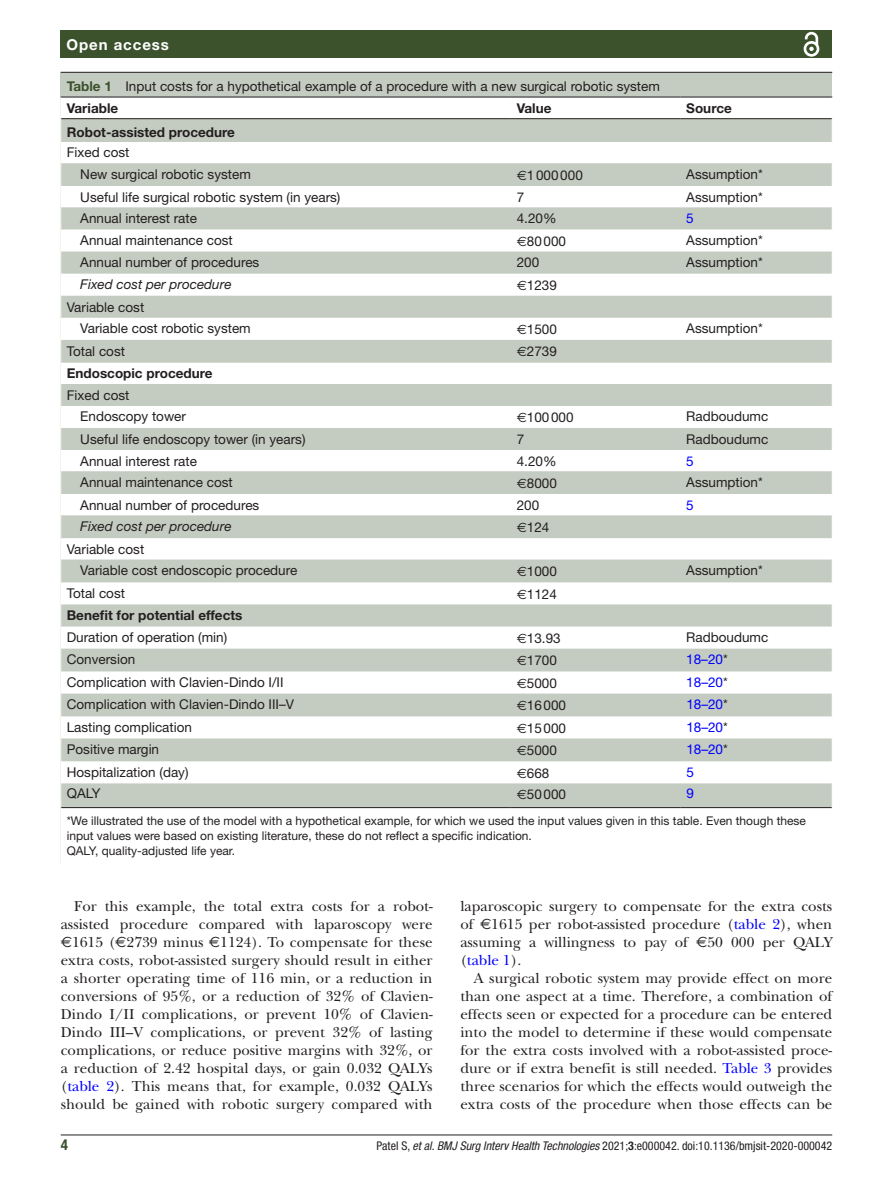
<style>
.page{position:relative;width:893px;height:1191px;background:#fff}
.page>*{position:absolute;margin:0;border:0;box-sizing:border-box;transform-origin:0 0}
.t1{font:15px/18px "New Baskerville";color:#231f20;text-align:right}
.t2{font:700 15px "Helvetica Neue LT Std";letter-spacing:.065em;color:#fff}
.t3{font:15px "New Baskerville";color:#00f}
.t4{font:700 condensed 15px "Helvetica Neue LT Std";color:#3b522d}
.t5{font:13.5px/21.6px "Helvetica Neue LT Std";color:#231f20}
.t6{font:700 13.5px "Helvetica Neue LT Std";color:#231f20}
.t7{font:italic 13.5px "Helvetica Neue LT Std";color:#231f20}
.t8{font:13.5px "Helvetica Neue LT Std";color:#00f}
.t9{font:12px/15px "Helvetica Neue LT Std";color:#231f20}
.t10{font:condensed 12px "Helvetica Neue LT Std";color:#231f20}
.s1{font-weight:700;color:#3b522d}
.s2{font-weight:700}
.s3{color:#231f20}
.s4{color:#00f}
.s5{font-style:italic}
</style>
<div class="page">
<hr style="left:61px;top:1134px;width:771px;height:1px;background:#231f20">
<div style="left:61px;top:31px;width:771px;height:27px;background:#3b522d"></div>
<svg style="left:803px;top:31px;width:17px;height:26px"></svg>
<div style="left:61px;top:73px;width:771px;height:791px;background:#c4cbc0"></div>
<hr style="left:61px;top:72px;width:771px;height:1px;background:#231f20">
<div style="left:61px;top:98px;width:771px;height:766px;background:#fff"></div>
<svg style="left:61px;top:119px;width:771px;height:688px"></svg>
<hr style="left:61px;top:97px;width:450px;height:1px;background:#231f20">
<hr style="left:61px;top:118px;width:450px;height:1px;background:#231f20">
<hr style="left:511px;top:97px;width:169px;height:1px;background:#231f20">
<hr style="left:511px;top:118px;width:169px;height:1px;background:#231f20">
<hr style="left:680px;top:97px;width:152px;height:1px;background:#231f20">
<hr style="left:680px;top:118px;width:152px;height:1px;background:#231f20">
<hr style="left:511px;top:807px;width:169px;height:1px;background:#231f20">
<hr style="left:680px;top:807px;width:152px;height:1px;background:#231f20">
<hr style="left:61px;top:807px;width:450px;height:1px;background:#231f20">
<svg style="left:60px;top:97px;width:1px;height:710px"></svg>
<hr style="left:67px;top:839px;width:765px;height:2px;background:#fff">
<hr style="left:67px;top:854px;width:765px;height:2px;background:#fff">
<svg style="left:517px;top:171px;width:9px;height:9px"></svg>
<svg style="left:517px;top:236px;width:9px;height:10px"></svg>
<svg style="left:517px;top:280px;width:9px;height:10px"></svg>
<svg style="left:517px;top:325px;width:9px;height:9px"></svg>
<svg style="left:517px;top:347px;width:9px;height:9px"></svg>
<svg style="left:517px;top:413px;width:9px;height:9px"></svg>
<svg style="left:517px;top:479px;width:9px;height:9px"></svg>
<svg style="left:517px;top:523px;width:9px;height:9px"></svg>
<svg style="left:517px;top:567px;width:9px;height:9px"></svg>
<svg style="left:517px;top:589px;width:9px;height:10px"></svg>
<svg style="left:517px;top:633px;width:9px;height:10px"></svg>
<svg style="left:517px;top:656px;width:9px;height:9px"></svg>
<svg style="left:517px;top:678px;width:9px;height:10px"></svg>
<svg style="left:517px;top:701px;width:9px;height:9px"></svg>
<svg style="left:517px;top:723px;width:9px;height:10px"></svg>
<svg style="left:517px;top:746px;width:9px;height:9px"></svg>
<svg style="left:517px;top:768px;width:9px;height:10px"></svg>
<svg style="left:517px;top:789px;width:9px;height:9px"></svg>
<p class="t2" style="left:66px;top:35px;width:104px">Open access</p>
<p class="t5" style="left:67px;top:75px;width:595px;line-height:22px"><span class="s1">Table 1</span> Input costs for a hypothetical example of a procedure with a new surgical robotic system<br><span class="s2">Variable</span></p>
<p class="t6" style="left:517px;top:99px;width:36px">Value</p>
<p class="t6" style="left:686px;top:99px;width:47px">Source</p>
<p class="t6" style="left:67px;top:124px;width:170px">Robot-assisted procedure</p>
<p class="t5" style="left:80px;top:142px;width:172px;text-indent:-14px">Fixed cost<br>New surgical robotic system</p>
<p class="t5" style="left:527px;top:164px;width:57px">1000000</p>
<p class="t5" style="left:686px;top:163px;width:78px">Assumption*</p>
<p class="t5" style="left:80px;top:186px;width:262px">Useful life surgical robotic system (in years)</p>
<p class="t5" style="left:517px;top:186px;width:9px">7</p>
<p class="t5" style="left:686px;top:186px;width:78px">Assumption*</p>
<p class="t5" style="left:80px;top:207px;width:118px">Annual interest rate</p>
<p class="t5" style="left:517px;top:207px;width:41px">4.20%</p>
<p class="t8" style="left:686px;top:210px;width:9px">5</p>
<p class="t5" style="left:80px;top:229px;width:154px">Annual maintenance cost</p>
<p class="t5" style="left:527px;top:230px;width:41px">80000</p>
<p class="t5" style="left:686px;top:229px;width:78px">Assumption*</p>
<p class="t5" style="left:80px;top:252px;width:181px">Annual number of procedures</p>
<p class="t5" style="left:517px;top:252px;width:24px">200</p>
<p class="t5" style="left:686px;top:252px;width:78px">Assumption*</p>
<p class="t7" style="left:80px;top:276px;width:153px">Fixed cost per procedure</p>
<p class="t5" style="left:527px;top:274px;width:32px">1239</p>
<p class="t5" style="left:80px;top:296px;width:172px;text-indent:-14px">Variable cost<br>Variable cost robotic system</p>
<p class="t5" style="left:527px;top:318px;width:32px">1500</p>
<p class="t5" style="left:686px;top:317px;width:78px">Assumption*</p>
<p class="t5" style="left:67px;top:340px;width:60px">Total cost</p>
<p class="t5" style="left:527px;top:341px;width:32px">2739</p>
<p class="t6" style="left:67px;top:365px;width:147px">Endoscopic procedure</p>
<p class="t5" style="left:80px;top:384px;width:107px;text-indent:-14px">Fixed cost<br>Endoscopy tower</p>
<p class="t5" style="left:527px;top:406px;width:48px">100000</p>
<p class="t5" style="left:686px;top:405px;width:84px">Radboudumc</p>
<p class="t5" style="left:80px;top:428px;width:227px">Useful life endoscopy tower (in years)</p>
<p class="t5" style="left:517px;top:428px;width:9px">7</p>
<p class="t5" style="left:686px;top:428px;width:84px">Radboudumc</p>
<p class="t5" style="left:80px;top:450px;width:118px">Annual interest rate</p>
<p class="t5" style="left:517px;top:450px;width:41px">4.20%</p>
<p class="t8" style="left:686px;top:452px;width:9px">5</p>
<p class="t5" style="left:80px;top:471px;width:154px">Annual maintenance cost</p>
<p class="t5" style="left:527px;top:472px;width:32px">8000</p>
<p class="t5" style="left:686px;top:471px;width:78px">Assumption*</p>
<p class="t5" style="left:80px;top:494px;width:181px">Annual number of procedures</p>
<p class="t5" style="left:517px;top:494px;width:24px">200</p>
<p class="t8" style="left:686px;top:497px;width:9px">5</p>
<p class="t7" style="left:80px;top:518px;width:153px">Fixed cost per procedure</p>
<p class="t5" style="left:527px;top:516px;width:24px">124</p>
<p class="t5" style="left:80px;top:538px;width:219px;text-indent:-14px">Variable cost<br>Variable cost endoscopic procedure</p>
<p class="t5" style="left:527px;top:560px;width:32px">1000</p>
<p class="t5" style="left:686px;top:559px;width:78px">Assumption*</p>
<p class="t5" style="left:67px;top:582px;width:60px">Total cost</p>
<p class="t5" style="left:527px;top:583px;width:32px">1124</p>
<p class="t6" style="left:67px;top:607px;width:177px">Benefit for potential effects</p>
<p class="t5" style="left:67px;top:626px;width:162px">Duration of operation (min)</p>
<p class="t5" style="left:527px;top:627px;width:35px">13.93</p>
<p class="t5" style="left:686px;top:626px;width:84px">Radboudumc</p>
<p class="t5" style="left:67px;top:648px;width:70px">Conversion</p>
<p class="t5" style="left:527px;top:649px;width:32px">1700</p>
<p class="t8" style="left:686px;top:651px;width:43px">18–20<span class="s3">*</span></p>
<p class="t5" style="left:67px;top:671px;width:218px">Complication with Clavien-Dindo I/II</p>
<p class="t5" style="left:527px;top:672px;width:32px">5000</p>
<p class="t8" style="left:686px;top:674px;width:43px">18–20<span class="s3">*</span></p>
<p class="t5" style="left:67px;top:693px;width:229px">Complication with Clavien-Dindo III–V</p>
<p class="t5" style="left:527px;top:694px;width:41px">16000</p>
<p class="t8" style="left:686px;top:696px;width:43px">18–20<span class="s3">*</span></p>
<p class="t5" style="left:67px;top:716px;width:127px">Lasting complication</p>
<p class="t5" style="left:527px;top:717px;width:41px">15000</p>
<p class="t8" style="left:686px;top:719px;width:43px">18–20<span class="s3">*</span></p>
<p class="t5" style="left:67px;top:738px;width:94px">Positive margin</p>
<p class="t5" style="left:527px;top:739px;width:32px">5000</p>
<p class="t8" style="left:686px;top:741px;width:43px">18–20<span class="s3">*</span></p>
<p class="t5" style="left:67px;top:761px;width:123px">Hospitalization (day)</p>
<p class="t5" style="left:527px;top:762px;width:24px">668</p>
<p class="t8" style="left:686px;top:764px;width:9px">5</p>
<p class="t5" style="left:67px;top:782px;width:35px">QALY</p>
<p class="t5" style="left:527px;top:783px;width:41px">50000</p>
<p class="t8" style="left:686px;top:785px;width:9px">9</p>
<p class="t9" style="left:67px;top:813px;width:741px">*We illustrated the use of the model with a hypothetical example, for which we used the input values given in this table. Even though these input values were based on existing literature, these do not reflect a specific indication.<br>QALY, quality-adjusted life year.</p>
<p class="t1" style="left:61px;top:897px;width:373px">For this example, the total extra costs for a robot&shy;assisted procedure compared with laparoscopy were 1615 ( 2739 minus 1124). To compensate for these extra costs, robot-assisted surgery should result in either a shorter operating time of 116 min, or a reduction in conversions of 95%, or a reduction of 32% of Clavien-Dindo I/II complications, or prevent 10% of Clavien-Dindo III–V complications, or prevent 32% of lasting complications, or reduce positive margins with 32%, or a reduction of 2.42 hospital days, or gain 0.032 QALYs (<span class="s4">table 2</span>). This means that, for example, 0.032 QALYs should be gained with robotic surgery compared with</p>
<p class="t1" style="left:460px;top:897px;width:373px;text-align:justify">laparoscopic surgery to compensate for the extra costs of 1615 per robot-assisted procedure (<span class="s4">table 2</span>), when assuming a willingness to pay of</p>
<p class="t1" style="left:707px;top:933px;width:126px">50 000 per QALY</p>
<p class="t3" style="left:460px;top:951px;width:62px"><span class="s3">(</span>table 1<span class="s3">).</span></p>
<p class="t1" style="left:474px;top:969px;width:360px">A surgical robotic system may provide effect on more</p>
<p class="t1" style="left:460px;top:987px;width:373px">than one aspect at a time. Therefore, a combination of</p>
<p class="t1" style="left:460px;top:1005px;width:373px">effects seen or expected for a procedure can be entered</p>
<p class="t1" style="left:460px;top:1023px;width:373px">into the model to determine if these would compensate</p>
<p class="t1" style="left:460px;top:1041px;width:373px">for the extra costs involved with a robot-assisted proce-</p>
<p class="t1" style="left:460px;top:1059px;width:373px">dure or if extra benefit is still needed. <span class="s4">Table 3</span> provides</p>
<p class="t1" style="left:460px;top:1077px;width:373px">three scenarios for which the effects would outweigh the</p>
<p class="t1" style="left:460px;top:1095px;width:373px">extra costs of the procedure when those effects can be</p>
<p class="t4" style="left:61px;top:1135px;width:9px">4</p>
<p class="t10" style="left:377px;top:1138px;width:457px">Patel S, <span class="s5">et al</span>. <span class="s5">BMJ Surg Interv Health Technologies</span> 2021;<span class="s2">3</span>:e000042. doi:10.1136/bmjsit-2020-000042</p>
</div>
